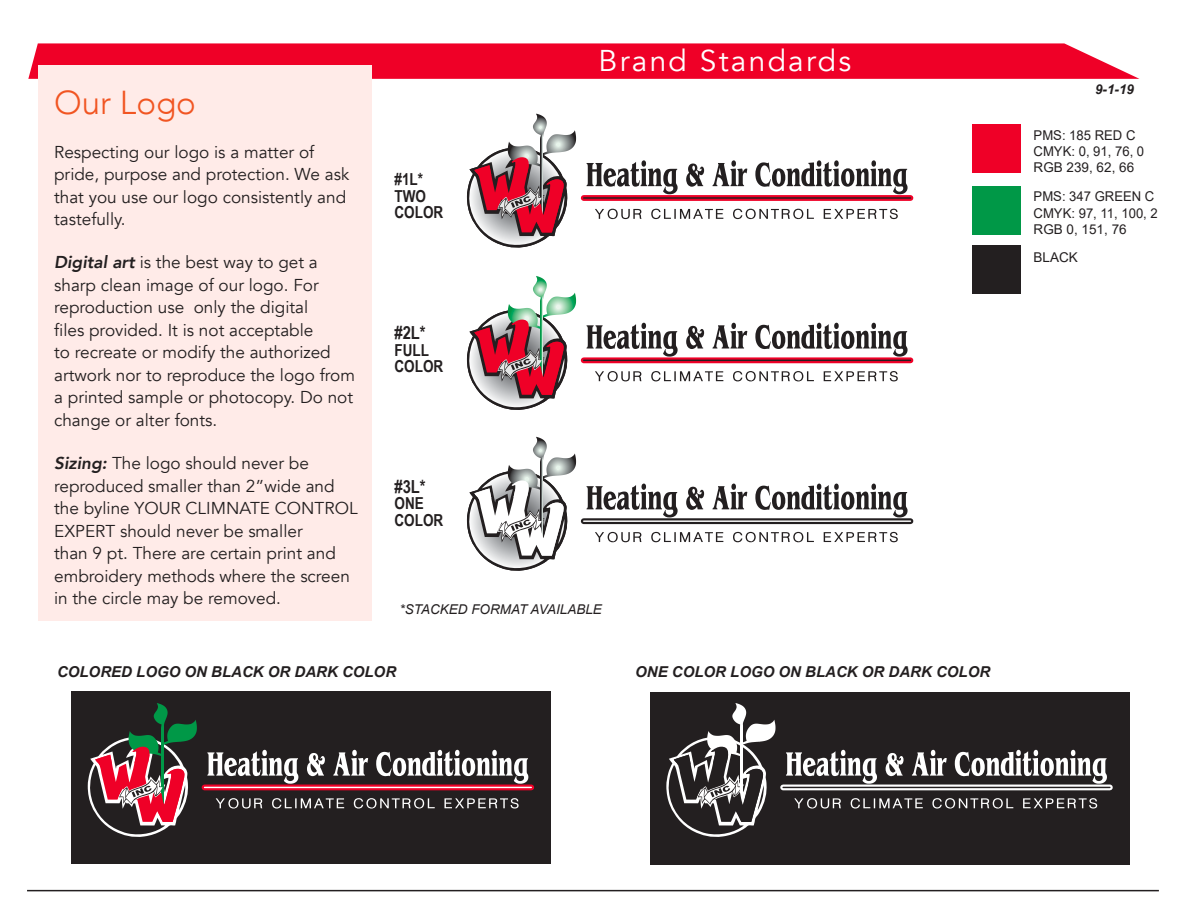
<style>
.page{position:relative;width:1188px;height:918px;background:#fff}
.page>*{position:absolute;margin:0;border:0;box-sizing:border-box;transform-origin:0 0}
.t1{font:300 33.15px "Avenir";color:#f15522}
.t2{font:30px "Avenir";letter-spacing:.075em;color:#fff}
.t3{font:700 18px "Arial Narrow";color:#231f20}
.t4{font:17.25px/22.5px "Avenir";color:#231f20}
.t5{font:700 16.5px "Arial Narrow";color:#231f20}
.t6{font:italic 700 15px "Arial";color:#231f20}
.t7{font:13.5px "Arial";color:#231f20}
.t8{font:italic 13.5px "Arial";color:#231f20}
.t9{font:italic 700 13.5px "Arial";color:#231f20}
.s1{font-weight:800;font-style:italic}
</style>
<div class="page">
<svg style="left:28px;top:43px;width:1112px;height:36px;background:#f01135"></svg>
<div style="left:38px;top:66px;width:334px;height:555px;background:#ffebe8"></div>
<div style="left:972px;top:125px;width:48px;height:48px;background:#ef0027"></div>
<div style="left:972px;top:245px;width:48px;height:48px;background:#231f20"></div>
<hr style="left:27px;top:890px;width:1132px;height:1px;background:#231f20">
<div style="left:972px;top:187px;width:48px;height:48px;background:#009847"></div>
<svg style="left:587px;top:323px;width:321px;height:34px"></svg>
<svg style="left:584px;top:357px;width:326px;height:6px;background:#dd1838"></svg>
<svg style="left:595px;top:371px;width:303px;height:10px"></svg>
<hr style="left:584px;top:360px;width:326px;height:1px;background:#231f20">
<svg style="left:467px;top:276px;width:109px;height:134px"></svg>
<svg style="left:587px;top:160px;width:321px;height:34px"></svg>
<div style="left:584px;top:195px;width:326px;height:6px;background:#ef0027"></div>
<svg style="left:595px;top:209px;width:303px;height:10px"></svg>
<hr style="left:584px;top:197px;width:326px;height:2px;background:#231f20">
<svg style="left:467px;top:114px;width:109px;height:134px"></svg>
<svg style="left:587px;top:484px;width:321px;height:33px"></svg>
<div style="left:584px;top:518px;width:326px;height:6px;background:#231f20"></div>
<svg style="left:595px;top:532px;width:303px;height:10px"></svg>
<hr style="left:584px;top:520px;width:326px;height:2px;background:#fff">
<svg style="left:467px;top:437px;width:109px;height:134px"></svg>
<div style="left:71px;top:691px;width:480px;height:173px;background:#231f20"></div>
<div style="left:650px;top:692px;width:480px;height:173px;background:#231f20"></div>
<svg style="left:786px;top:750px;width:321px;height:34px"></svg>
<svg style="left:783px;top:785px;width:327px;height:5px"></svg>
<svg style="left:794px;top:798px;width:303px;height:11px"></svg>
<hr style="left:783px;top:787px;width:327px;height:1px;background:#231f20">
<svg style="left:666px;top:703px;width:110px;height:134px"></svg>
<svg style="left:207px;top:750px;width:321px;height:34px"></svg>
<svg style="left:205px;top:785px;width:326px;height:5px"></svg>
<svg style="left:216px;top:798px;width:303px;height:11px"></svg>
<hr style="left:205px;top:787px;width:326px;height:1px;background:#fff">
<svg style="left:88px;top:703px;width:109px;height:134px"></svg>
<p class="t1" style="left:54px;top:83px;width:143px">Our Logo</p>
<p class="t4" style="left:54px;top:141px;width:297px">Respecting our logo is a matter of pride, purpose and protection. We ask that you use our logo consistently and tastefully.</p>
<p class="t4" style="left:54px;top:252px;width:302px"><span class="s1">Digital art</span> is the best way to get a sharp clean image of our logo. For reproduction use only the digital<br>files provided. It is not acceptable<br>to recreate or modify the authorized artwork nor to reproduce the logo from a printed sample or photocopy. Do not change or alter fonts.</p>
<p class="t4" style="left:54px;top:452px;width:305px"><span class="s1">Sizing:</span> The logo should never be reproduced smaller than 2”wide and the byline YOUR CLIMNATE CONTROL EXPERT should never be smaller<br>than 9 pt. There are certain print and embroidery methods where the screen in the circle may be removed.</p>
<p class="t5" style="left:395px;top:167px;width:30px">#1L*</p>
<p class="t5" style="left:395px;top:183px;width:33px">TWO</p>
<p class="t5" style="left:395px;top:200px;width:50px">COLOR</p>
<p class="t3" style="left:395px;top:319px;width:33px">#2L*</p>
<p class="t5" style="left:395px;top:337px;width:36px">FULL</p>
<p class="t5" style="left:395px;top:354px;width:50px">COLOR</p>
<p class="t3" style="left:395px;top:473px;width:33px">#3L*</p>
<p class="t5" style="left:395px;top:491px;width:31px">ONE</p>
<p class="t5" style="left:395px;top:508px;width:50px">COLOR</p>
<p class="t2" style="left:599px;top:43px;width:254px">Brand Standards</p>
<p class="t8" style="left:400px;top:600px;width:204px">*STACKED FORMAT AVAILABLE</p>
<p class="t6" style="left:57px;top:662px;width:341px">COLORED LOGO ON BLACK OR DARK COLOR</p>
<p class="t6" style="left:635px;top:662px;width:357px">ONE COLOR LOGO ON BLACK OR DARK COLOR</p>
<p class="t9" style="left:1095px;top:80px;width:41px">9-1-19</p>
<p class="t7" style="left:1034px;top:126px;width:103px">PMS: 185 RED C</p>
<p class="t7" style="left:1034px;top:142px;width:112px">CMYK: 0, 91, 76, 0</p>
<p class="t7" style="left:1034px;top:158px;width:102px">RGB 239, 62, 66</p>
<p class="t7" style="left:1034px;top:187px;width:122px">PMS: 347 GREEN C</p>
<p class="t7" style="left:1034px;top:204px;width:126px">CMYK: 97, 11, 100, 2</p>
<p class="t7" style="left:1034px;top:220px;width:95px">RGB 0, 151, 76</p>
<p class="t7" style="left:1034px;top:248px;width:46px">BLACK</p>
</div>
